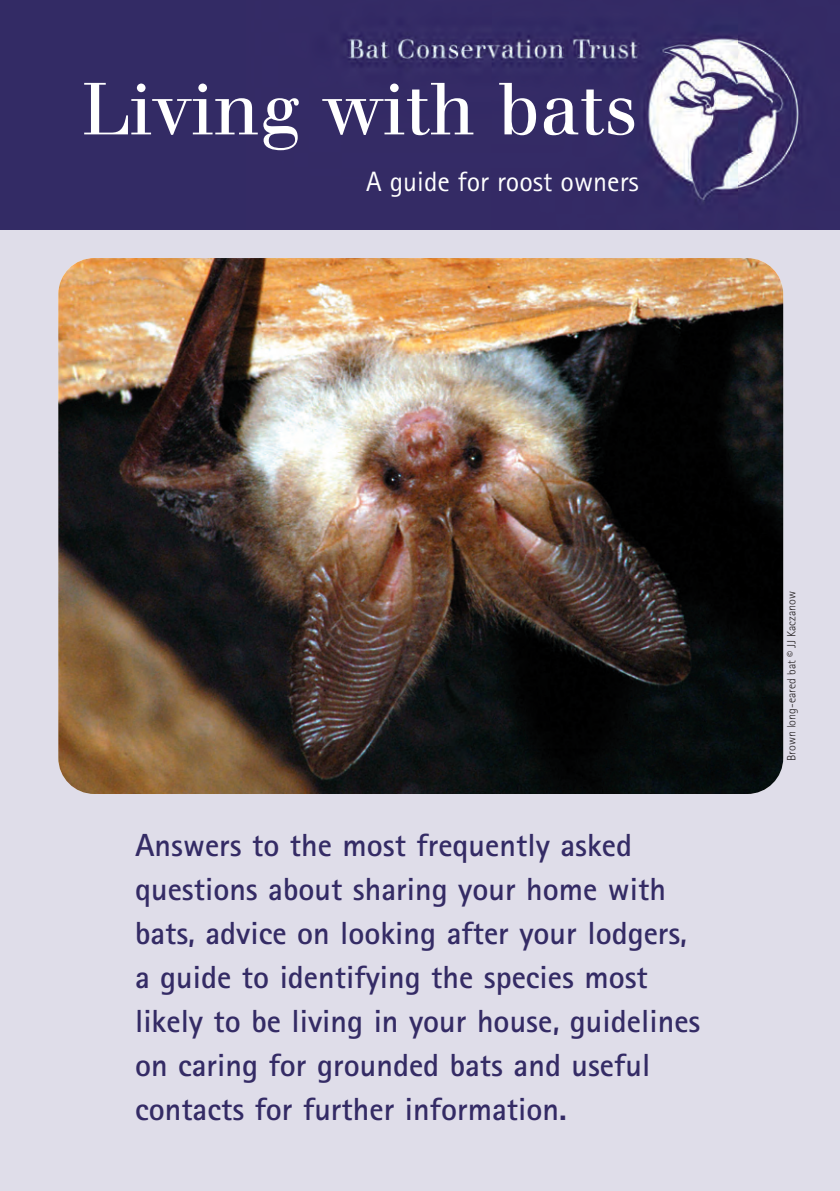
<style>
.page{position:relative;width:840px;height:1191px;background:#fff}
.page>*{position:absolute;margin:0;border:0;box-sizing:border-box;transform-origin:0 0}
.t1{font:72px "Walbaum";color:#fff}
.t2{font:700 32px/44px "Rotis Sans Serif";color:#342b65}
.t3{font:28px "Rotis Sans Serif";color:#fff}
.t4{font:300 12px "Rotis Sans Serif";color:#231f20}
</style>
<div class="page">
<div style="left:0;top:209px;width:839px;height:982px;background:#dfdde9"></div>
<img style="left:0;top:0;width:839px;height:230px">
<img style="left:58px;top:258px;width:724px;height:536px;border-radius:36px">
<h1 class="t1" style="left:82px;top:83px;width:557px">Living with bats</h1>
<p class="t3" style="left:366px;top:171px;width:274px">A guide for roost owners</p>
<p class="t2" style="left:135px;top:826px;width:566px">Answers to the most frequently asked questions about sharing your home with bats, advice on looking after your lodgers, a guide to identifying the species most likely to be living in your house, guidelines on caring for grounded bats and useful contacts for further information.</p>
<p class="t4" style="left:786px;top:761px;width:172px;rotate:-90deg">Brown long-eared bat © JJ Kaczanow</p>
</div>
